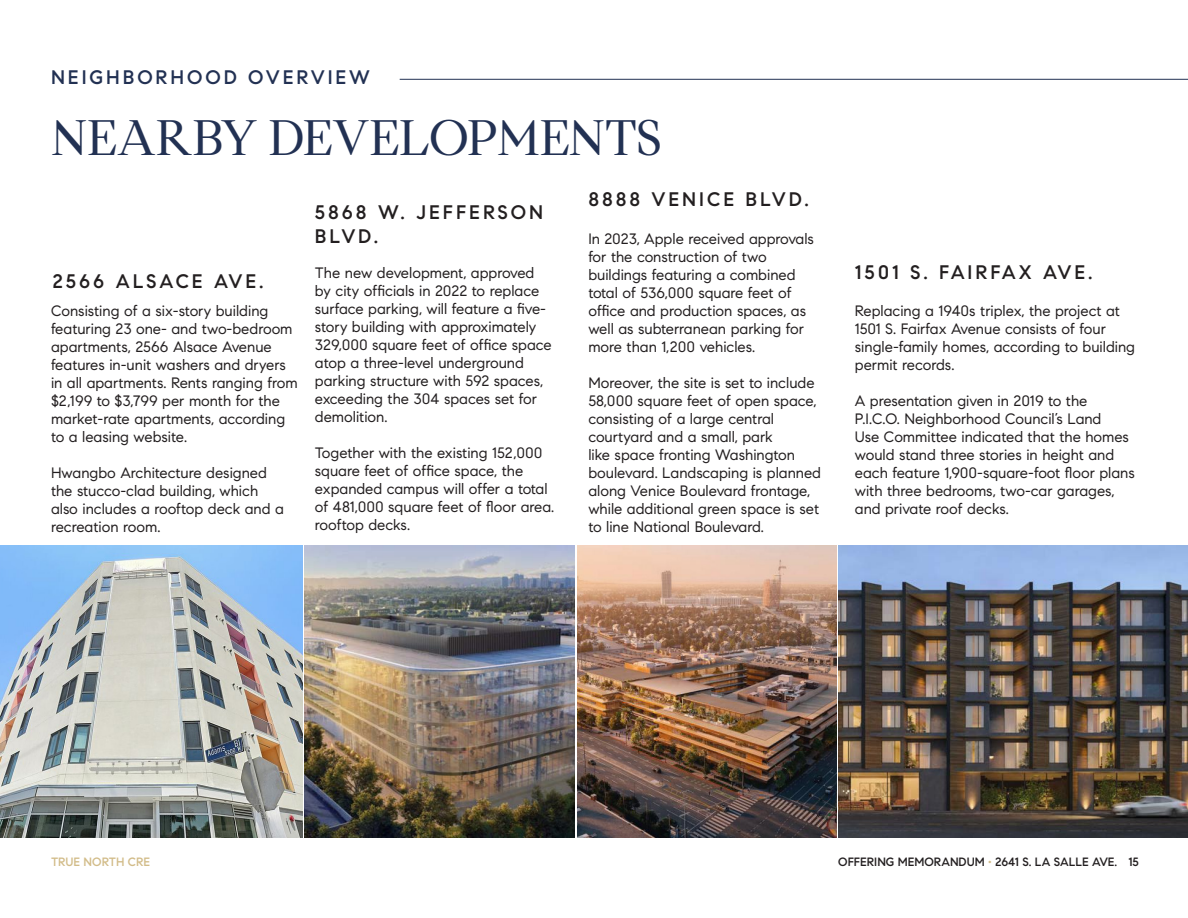
<style>
.page{position:relative;width:1188px;height:918px;background:#fff}
.page>*{position:absolute;margin:0;border:0;box-sizing:border-box;transform-origin:0 0}
.t1{font:49.5px "Compass Serif";letter-spacing:-.005em;color:#223153}
.t2{font:500 19.5px "Compass Sans";letter-spacing:.15em;color:#231f20}
.t3{font:500 19.5px "Compass Sans";letter-spacing:.15em;color:#223153}
.t4{font:15px/18px "Compass Sans";color:#231f20}
.t5{font:500 12px "Compass Sans";color:#231f20}
.t6{font:500 12px "Compass Sans";color:#d2bc89}
.s1{color:#d2bc89}
</style>
<div class="page">
<hr style="left:0;top:0;width:1px;height:918px;background:#223153">
<img style="left:0;top:545px;width:302px;height:293px">
<img style="left:304px;top:545px;width:271px;height:293px">
<img style="left:577px;top:545px;width:259px;height:293px">
<img style="left:838px;top:545px;width:350px;height:293px">
<hr style="left:400px;top:79px;width:788px;height:1px;background:#223153">
<p class="t3" style="left:51px;top:66px;width:320px">NEIGHBORHOOD OVERVIEW</p>
<p class="t1" style="left:51px;top:109px;width:612px">NEARBY DEVELOPMENTS</p>
<p class="t2" style="left:53px;top:269px;width:213px">2566 ALSACE AVE.</p>
<p class="t4" style="left:51px;top:302px;width:248px">Consisting of a six-story building featuring 23 one- and two-bedroom apartments, 2566 Alsace Avenue features in-unit washers and dryers in all apartments. Rents ranging from $2,199 to $3,799 per month for the market-rate apartments, according to a leasing website.</p>
<p class="t4" style="left:51px;top:464px;width:234px">Hwangbo Architecture designed the stucco-clad building, which also includes a rooftop deck and a recreation room.</p>
<p class="t2" style="left:315px;top:201px;width:230px">5868 W. JEFFERSON</p>
<p class="t2" style="left:315px;top:224px;width:65px">BLVD.</p>
<p class="t4" style="left:315px;top:264px;width:238px">The new development, approved by city officials in 2022 to replace surface parking, will feature a five&shy;story building with approximately<br>329,000 square feet of office space atop a three-level underground parking structure with 592 spaces, exceeding the 304 spaces set for demolition.</p>
<p class="t4" style="left:315px;top:444px;width:241px">Together with the existing 152,000 square feet of office space, the expanded campus will offer a total of 481,000 square feet of floor area. rooftop decks.</p>
<p class="t2" style="left:588px;top:188px;width:222px">8888 VENICE BLVD.</p>
<p class="t4" style="left:588px;top:230px;width:227px">In 2023, Apple received approvals for the construction of two buildings featuring a combined total of 536,000 square feet of office and production spaces, as well as subterranean parking for more than 1,200 vehicles.</p>
<p class="t4" style="left:588px;top:374px;width:234px">Moreover, the site is set to include<br>58,000 square feet of open space, consisting of a large central courtyard and a small, park<br>like space fronting Washington boulevard. Landscaping is planned along Venice Boulevard frontage, while additional green space is set to line National Boulevard.</p>
<p class="t2" style="left:855px;top:260px;width:239px">1501 S. FAIRFAX AVE.</p>
<p class="t4" style="left:855px;top:302px;width:282px">Replacing a 1940s triplex, the project at 1501 S. Fairfax Avenue consists of four single-family homes, according to building permit records.</p>
<p class="t4" style="left:855px;top:392px;width:282px">A presentation given in 2019 to the P.I.C.O. Neighborhood Council’s Land<br>Use Committee indicated that the homes would stand three stories in height and each feature 1,900-square-foot floor plans with three bedrooms, two-car garages, and private roof decks.</p>
<p class="t6" style="left:51px;top:855px;width:101px">TRUE NORTH CRE</p>
<p class="t5" style="left:838px;top:855px;width:281px">OFFERING MEMORANDUM <span class="s1">•</span> 2641 S. LA SALLE AVE.</p>
<p class="t5" style="left:1128px;top:855px;width:12px">15</p>
</div>
